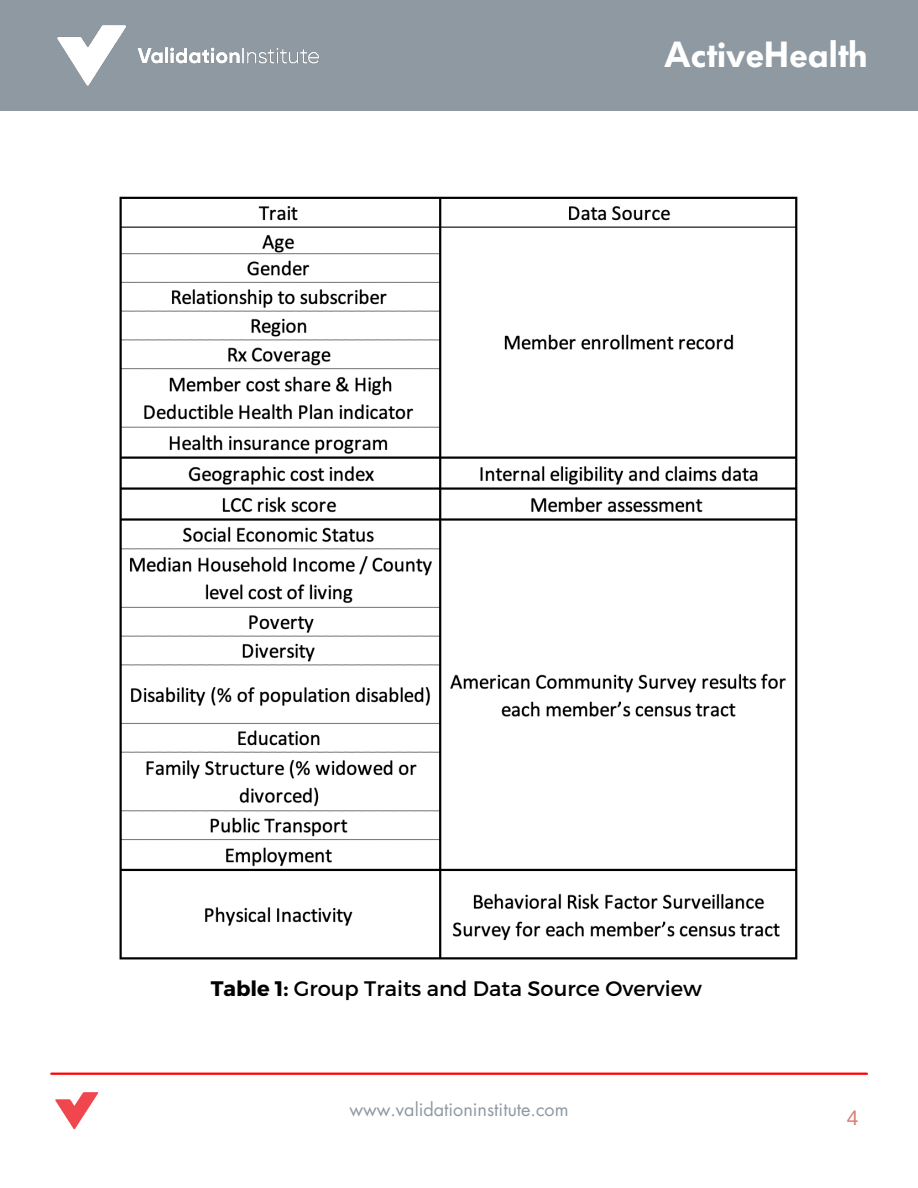
<style>
.page{position:relative;width:918px;height:1188px;background:#fff}
.page>*{position:absolute;margin:0;border:0;box-sizing:border-box;transform-origin:0 0}
.t1{font:600 36px "Futura BQ";color:#fff}
.t2{font:21px "Montserrat";color:#000}
.t3{font:21px "Arimo";color:#d97f76}
.t4{font:18px "Futura LT";color:#8e99a2}
.s1{font-weight:700}
</style>
<div class="page">
<div style="left:0;top:0;width:918px;height:111px;background:#8e99a2"></div>
<img style="left:57px;top:25px;width:262px;height:61px">
<hr style="left:51px;top:1073px;width:816px;height:2px;background:#f00">
<img style="left:55px;top:1092px;width:44px;height:38px">
<img style="left:119px;top:196px;width:679px;height:764px">
<h1 class="t1" style="left:665px;top:33px;width:205px">ActiveHealth</h1>
<p class="t2" style="left:211px;top:974px;width:493px"><span class="s1">Table 1:</span> Group Traits and Data Source Overview</p>
<p class="t4" style="left:349px;top:1098px;width:221px">www.validationinstitute.com</p>
<p class="t3" style="left:847px;top:1106px;width:13px">4</p>
</div>
